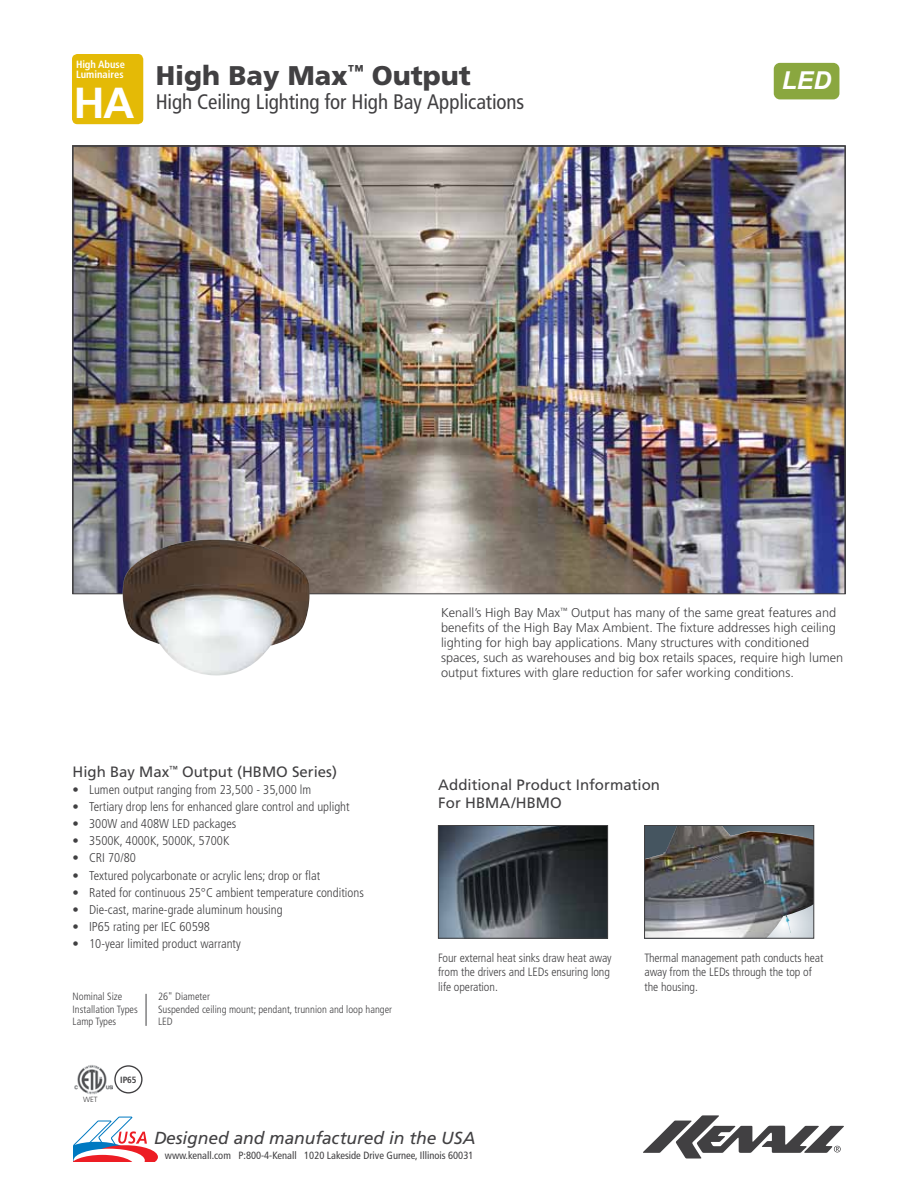
<style>
.page{position:relative;width:918px;height:1188px;background:#fff}
.page>*{position:absolute;margin:0;border:0;box-sizing:border-box;transform-origin:0 0}
.t1{font:700 43.35px "Frutiger LT Std";color:#fff}
.t2{font:900 27px "Frutiger LT Std";color:#414042}
.t3{font:italic 700 24.6px "Arial";color:#fff}
.t4{font:condensed 21px "Frutiger LT Std";letter-spacing:-.01em;color:#414042}
.t5{font:italic 17.4px "Frutiger LT Std";letter-spacing:-.005em;color:#414042}
.t6{font:15px/18px "Frutiger LT Std";color:#414042}
.t7{font:300 condensed 12.75px "Frutiger LT Std";color:#414042}
.t8{font:300 12.75px/15px "Frutiger LT Std";color:#414042}
.t9{font:300 condensed 12px/14.4px "Frutiger LT Std";letter-spacing:-.005em;color:#414042}
.t10{font:300 condensed 10.5px "Frutiger LT Std";color:#414042}
.t11{font:condensed 10.5px "Frutiger LT Std";color:#414042}
.t12{font:700 condensed 10.5px/10.5px "Frutiger LT Std";color:#fff}
.t13{font:700 condensed 9px "Frutiger LT Std";color:#414042}
.t14{font:300 7.5px "Frutiger LT Std";color:#414042}
</style>
<div class="page">
<svg style="left:643px;top:1115px;width:201px;height:44px"></svg>
<svg style="left:73px;top:1117px;width:85px;height:44px"></svg>
<div style="left:72px;top:54px;width:71px;height:70px;background:#e4ba06;border-radius:5px"></div>
<div style="left:774px;top:63px;width:65px;height:36px;background:#8aa73f;border-radius:6px"></div>
<img style="left:75px;top:148px;width:768px;height:444px">
<hr style="left:146px;top:994px;width:1px;height:32px;background:#414042">
<img style="left:75px;top:1065px;width:37px;height:29px">
<svg style="left:114px;top:1065px;width:29px;height:29px"></svg>
<img style="left:440px;top:827px;width:166px;height:109px">
<div style="left:438px;top:825px;width:170px;height:113px;border:1px solid #414042"></div>
<img style="left:646px;top:827px;width:166px;height:109px">
<div style="left:644px;top:825px;width:170px;height:113px;border:1px solid #414042"></div>
<img style="left:122px;top:539px;width:189px;height:137px">
<p class="t12" style="left:76px;top:59px;width:50px">High Abuse<br>Luminaires</p>
<h1 class="t1" style="left:74px;top:77px;width:62px">HA</h1>
<h2 class="t2" style="left:156px;top:59px;width:317px">High Bay Max<sup>™</sup> Output</h2>
<h3 class="t4" style="left:156px;top:89px;width:370px">High Ceiling Lighting for High Bay Applications</h3>
<h3 class="t3" style="left:782px;top:65px;width:51px">LED</h3>
<p class="t8" style="left:441px;top:605px;width:404px">Kenall’s High Bay Max<sup>™</sup> Output has many of the same great features and benefits of the High Bay Max Ambient. The fixture addresses high ceiling lighting for high bay applications. Many structures with conditioned spaces, such as warehouses and big box retails spaces, require high lumen output fixtures with glare reduction for safer working conditions.</p>
<p class="t6" style="left:73px;top:763px;width:266px">High Bay Max<sup>™</sup> Output (HBMO Series)</p>
<p class="t7" style="left:73px;top:782px;width:240px">• Lumen output ranging from 23,500 - 35,000 lm</p>
<p class="t7" style="left:73px;top:800px;width:279px">• Tertiary drop lens for enhanced glare control and uplight</p>
<p class="t7" style="left:73px;top:817px;width:165px">• 300W and 408W LED packages</p>
<p class="t7" style="left:73px;top:834px;width:158px">• 3500K, 4000K, 5000K, 5700K</p>
<p class="t7" style="left:73px;top:851px;width:65px">• CRI 70/80</p>
<p class="t7" style="left:73px;top:868px;width:249px">• Textured polycarbonate or acrylic lens; drop or flat</p>
<p class="t7" style="left:73px;top:885px;width:293px">• Rated for continuous 25°C ambient temperature conditions</p>
<p class="t7" style="left:73px;top:902px;width:212px">• Die-cast, marine-grade aluminum housing</p>
<p class="t7" style="left:73px;top:919px;width:139px">• IP65 rating per IEC 60598</p>
<p class="t7" style="left:73px;top:936px;width:170px">• 10-year limited product warranty</p>
<p class="t10" style="left:73px;top:991px;width:51px">Nominal Size</p>
<p class="t10" style="left:158px;top:991px;width:53px">26" Diameter</p>
<p class="t10" style="left:73px;top:1003px;width:67px">Installation Types</p>
<p class="t10" style="left:158px;top:1003px;width:236px">Suspended ceiling mount; pendant, trunnion and loop hanger</p>
<p class="t10" style="left:73px;top:1015px;width:45px">Lamp Types</p>
<p class="t10" style="left:158px;top:1015px;width:16px">LED</p>
<p class="t14" style="left:83px;top:1095px;width:16px">WET</p>
<p class="t13" style="left:120px;top:1074px;width:18px">IP65</p>
<p class="t6" style="left:438px;top:776px;width:223px">Additional Product Information<br>For HBMA/HBMO</p>
<p class="t9" style="left:438px;top:951px;width:175px">Four external heat sinks draw heat away from the drivers and LEDs ensuring long life operation.</p>
<p class="t9" style="left:644px;top:951px;width:181px">Thermal management path conducts heat away from the LEDs through the top of the housing.</p>
<h3 class="t5" style="left:154px;top:1127px;width:323px">Designed and manufactured in the USA</h3>
<p class="t11" style="left:165px;top:1149px;width:310px">www.kenall.com P:800-4-Kenall 1020 Lakeside Drive Gurnee, Illinois 60031</p>
</div>
